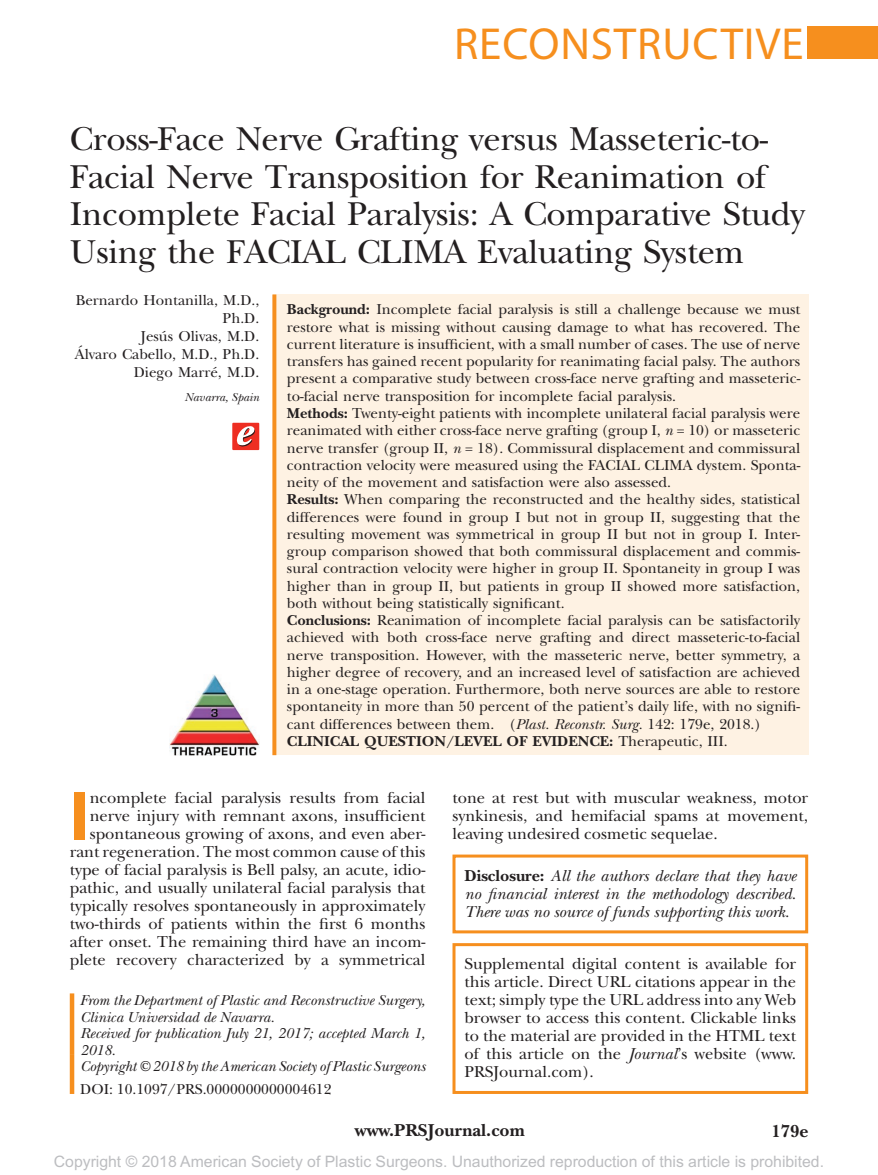
<style>
.page{position:relative;width:878px;height:1175px;background:#fff}
.page>*{position:absolute;margin:0;border:0;box-sizing:border-box;transform-origin:0 0}
.t1{font:700 69.9px "Myriad Pro";color:#f68f1e}
.t2{font:45px "Myriad Pro";letter-spacing:.02em;color:#f68f1e}
.t3{font:34.5px/37.5px "New Baskerville";letter-spacing:-.01em;color:#231f20}
.t4{font:700 18px "New Baskerville";color:#231f20}
.t5{font:16.5px/18px "New Baskerville";color:#231f20;text-align:justify}
.t6{font:italic 16.5px/18px "New Baskerville";color:#231f20;text-align:justify}
.t7{font:15.75px "Arial MT Std";color:#bcbdc0}
.t8{font:15px/17.2px "New Baskerville";color:#231f20;text-align:right}
.t9{font:italic 15px/16.5px "New Baskerville";color:#231f20}
.t10{font:italic 12px "New Baskerville";color:#231f20}
.s1{font-weight:700}
.s2{font-style:italic}
.s3{font-weight:700;font-style:normal}
</style>
<div class="page">
<div style="left:807px;top:26px;width:71px;height:33px;background:#f68f1e"></div>
<div style="left:452px;top:854px;width:356px;height:79px;border:3px solid #f68f1e"></div>
<hr style="left:70px;top:1054px;width:4px;height:40px;background:#f68f1e">
<div style="left:273px;top:294px;width:536px;height:461px;background:#fef2e3"></div>
<svg style="left:272px;top:294px;width:4px;height:461px;background:#f69a34"></svg>
<hr style="left:70px;top:993px;width:4px;height:61px;background:#f68f1e">
<div style="left:452px;top:943px;width:356px;height:151px;border:3px solid #f68f1e"></div>
<div style="left:232px;top:423px;width:27px;height:27px;background:#ee2e22"></div>
<svg style="left:237px;top:426px;width:18px;height:21px"></svg>
<img style="left:169px;top:674px;width:90px;height:81px">
<h2 class="t2" style="left:454px;top:16px;width:351px">RECONSTRUCTIVE</h2>
<h3 class="t3" style="left:70px;top:121px;width:736px">Cross-Face Nerve Grafting versus Masseteric-to-Facial Nerve Transposition for Reanimation of Incomplete Facial Paralysis: A Comparative Study Using the FACIAL CLIMA Evaluating System</h3>
<p class="t8" style="left:75px;top:292px;width:186px;line-height:18px">Bernardo Hontanilla, M.D.,<br>Ph.D.<br>Jesús Olivas, M.D.<br>Álvaro Cabello, M.D., Ph.D.<br>Diego Marré, M.D.</p>
<p class="t10" style="left:184px;top:390px;width:76px">Navarra, Spain</p>
<p class="t8" style="left:287px;top:301px;width:515px;text-align:left"><span class="s1">Background:</span> Incomplete facial paralysis is still a challenge because we must restore what is missing without causing damage to what has recovered. The current literature is insufficient, with a small number of cases. The use of nerve transfers has gained recent popularity for reanimating facial palsy. The authors present a comparative study between cross-face nerve grafting and masseteric&shy;to-facial nerve transposition for incomplete facial paralysis.<br><span class="s1">Methods:</span> Twenty-eight patients with incomplete unilateral facial paralysis were reanimated with either cross-face nerve grafting (group I, <span class="s2">n</span> = 10) or masseteric nerve transfer (group II, <span class="s2">n</span> = 18). Commissural displacement and commissural contraction velocity were measured using the FACIAL CLIMA dystem. Sponta&shy;neity of the movement and satisfaction were also assessed.<br><span class="s1">Results:</span> When comparing the reconstructed and the healthy sides, statistical differences were found in group I but not in group II, suggesting that the resulting movement was symmetrical in group II but not in group I. Inter&shy;group comparison showed that both commissural displacement and commis&shy;sural contraction velocity were higher in group II. Spontaneity in group I was higher than in group II, but patients in group II showed more satisfaction, both without being statistically significant.<br><span class="s1">Conclusions:</span> Reanimation of incomplete facial paralysis can be satisfactorily achieved with both cross-face nerve grafting and direct masseteric-to-facial nerve transposition. However, with the masseteric nerve, better symmetry, a higher degree of recovery, and an increased level of satisfaction are achieved in a one-stage operation. Furthermore, both nerve sources are able to restore spontaneity in more than 50 percent of the patient’s daily life, with no signifi&shy;cant differences between them. (<span class="s2">Plast. Reconstr. Surg.</span> 142: 179e, 2018.)<br><span class="s1">CLINICAL QUESTION/LEVEL OF EVIDENCE:</span> Therapeutic, III.</p>
<p class="t5" style="left:70px;top:789px;width:357px;text-align:right">ncomplete facial paralysis results from facial nerve injury with remnant axons, insufficient spontaneous growing of axons, and even aber&shy;rant regeneration. The most common cause of this type of facial paralysis is Bell palsy, an acute, idio&shy;pathic, and usually unilateral facial paralysis that typically resolves spontaneously in approximately two-thirds of patients within the first 6 months after onset. The remaining third have an incom&shy;plete recovery characterized by a symmetrical</p>
<p class="t5" style="left:452px;top:789px;width:357px">tone at rest but with muscular weakness, motor synkinesis, and hemifacial spams at movement, leaving undesired cosmetic sequelae.</p>
<h1 class="t1" style="left:70px;top:770px;width:21px">I</h1>
<p class="t6" style="left:464px;top:866px;width:333px"><span class="s3">Disclosure:</span> All the authors declare that they have no financial interest in the methodology described.<br>There was no source of funds supporting this work.</p>
<p class="t5" style="left:464px;top:955px;width:333px">Supplemental digital content is available for this article. Direct URL citations appear in the text; simply type the URL address into any Web browser to access this content. Clickable links to the material are provided in the HTML text of this article on the <span class="s2">Journal</span>’s website (www.<br>PRSJournal.com).</p>
<p class="t9" style="left:80px;top:992px;width:347px">From the Department of Plastic and Reconstructive Surgery, Clinica Universidad de Navarra.<br>Received for publication July 21, 2017; accepted March 1, 2018.</p>
<p class="t9" style="left:80px;top:1058px;width:347px">Copyright © 2018 by the American Society of Plastic Surgeons</p>
<p class="t8" style="left:80px;top:1080px;width:253px">DOI: 10.1097/PRS.0000000000004612</p>
<p class="t4" style="left:355px;top:1119px;width:171px">www.PRSJournal.com</p>
<p class="t4" style="left:771px;top:1120px;width:39px">179e</p>
<p class="t7" style="left:54px;top:1152px;width:771px">Copyright © 2018 American Society of Plastic Surgeons. Unauthorized reproduction of this article is prohibited.</p>
</div>
